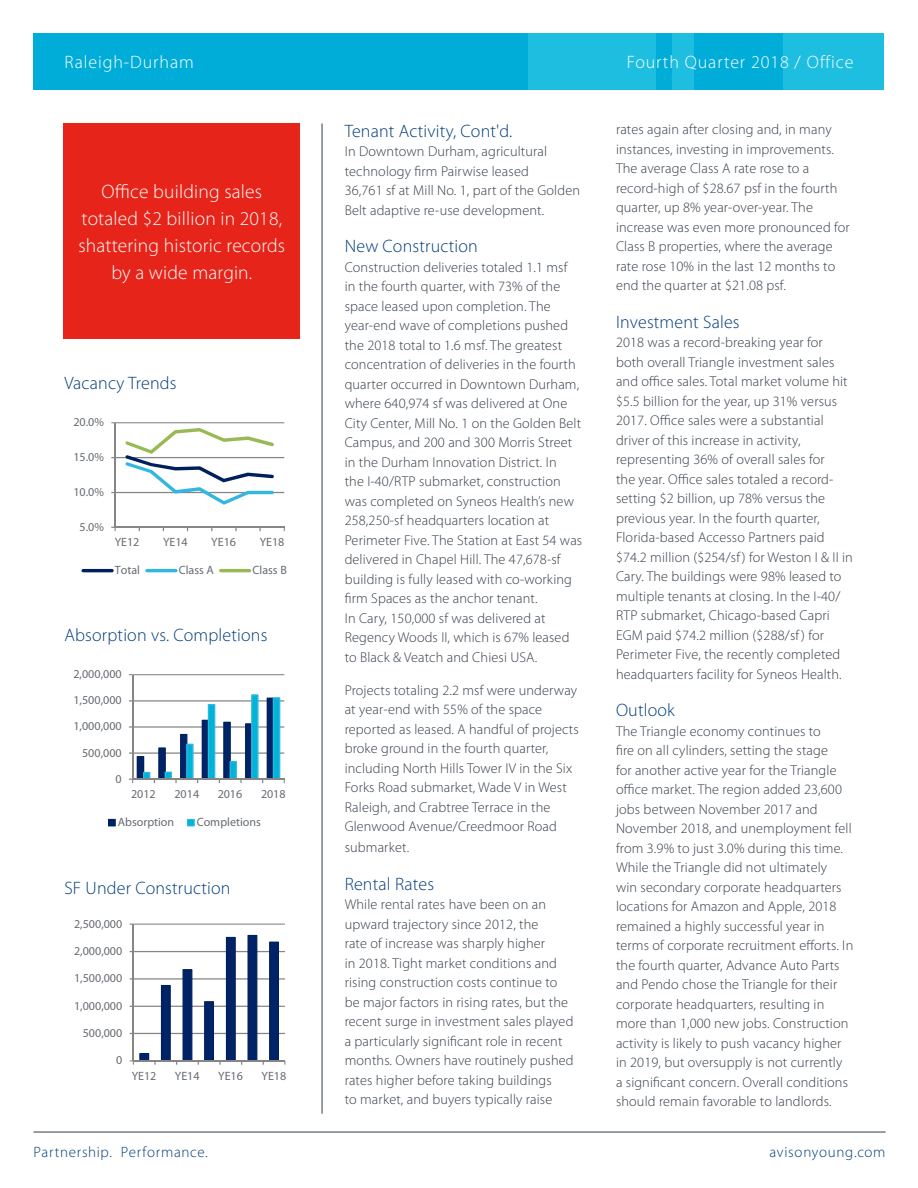
<style>
.page{position:relative;width:918px;height:1188px;background:#fff}
.page>*{position:absolute;margin:0;border:0;box-sizing:border-box;transform-origin:0 0}
.Text_Box_12pt{font:300 19.5px/27px "Myriad Pro";letter-spacing:.01em;color:#fff;text-align:center}
.Paragraph_Header_12p{font:300 18px "Myriad Pro";letter-spacing:.01em;color:#003d79}
._12pt_Left{font:300 18px "Myriad Pro";letter-spacing:.01em;color:#003d79}
.Subtitle_12pt_Right{font:300 18px "Myriad Pro";letter-spacing:.05em;color:#fff}
.Subtitle_12pt_Left{font:300 18px "Myriad Pro";letter-spacing:.05em;color:#fff}
.t1{font:300 15px "Myriad Pro";letter-spacing:.045em;color:#003d79}
.Body_10pt__Body{font:300 14.25px/19.5px "Myriad Pro";letter-spacing:.01em;color:#333d47}
.t2{font:12px "Myriad Pro";letter-spacing:-.005em;color:#676c72}
</style>
<div class="page">
<hr style="left:33px;top:1132px;width:853px;height:1px;background:#313e48">
<div style="left:34px;top:34px;width:850px;height:56px;background:#00add8"></div>
<div style="left:672px;top:34px;width:21px;height:56px;background:#1ebee0"></div>
<div style="left:783px;top:34px;width:101px;height:56px;background:#1ebee0"></div>
<div style="left:528px;top:34px;width:128px;height:56px;background:#1ebee0"></div>
<hr style="left:322px;top:123px;width:1px;height:991px;background:#313e48">
<hr style="left:133px;top:674px;width:151px;height:1px;background:#868686">
<hr style="left:132px;top:675px;width:1px;height:104px;background:#868686">
<svg style="left:129px;top:694px;width:156px;height:89px"></svg>
<svg style="left:108px;top:819px;width:8px;height:7px"></svg>
<svg style="left:187px;top:819px;width:8px;height:7px"></svg>
<hr style="left:115px;top:492px;width:169px;height:1px;background:#868686">
<hr style="left:115px;top:457px;width:169px;height:1px;background:#868686">
<hr style="left:115px;top:422px;width:169px;height:1px;background:#868686">
<hr style="left:115px;top:423px;width:1px;height:104px;background:#868686">
<hr style="left:115px;top:527px;width:169px;height:1px;background:#868686">
<svg style="left:125px;top:428px;width:149px;height:77px"></svg>
<hr style="left:81px;top:569px;width:33px;height:3px;background:#00205b;border-radius:2px">
<hr style="left:145px;top:569px;width:33px;height:3px;background:#32b8df;border-radius:2px">
<hr style="left:219px;top:569px;width:32px;height:3px;background:#98b954;border-radius:2px">
<div style="left:64px;top:123px;width:236px;height:216px;background:#e72419"></div>
<hr style="left:133px;top:924px;width:152px;height:1px;background:#868686">
<hr style="left:133px;top:924px;width:1px;height:137px;background:#868686">
<svg style="left:130px;top:935px;width:155px;height:130px"></svg>
<p class="Subtitle_12pt_Left" style="left:64px;top:51px;width:131px">Raleigh-Durham</p>
<p class="Subtitle_12pt_Right" style="left:627px;top:51px;width:228px">Fourth Quarter 2018 / Office</p>
<p class="Text_Box_12pt" style="left:78px;top:178px;width:208px">Office building sales totaled $2 billion in 2018, shattering historic records by a wide margin.</p>
<p class="_12pt_Left" style="left:64px;top:372px;width:114px">Vacancy Trends</p>
<p class="t2" style="left:74px;top:415px;width:32px">20.0%</p>
<p class="t2" style="left:74px;top:450px;width:32px">15.0%</p>
<p class="t2" style="left:74px;top:484px;width:32px">10.0%</p>
<p class="t2" style="left:80px;top:519px;width:26px">5.0%</p>
<p class="t2" style="left:115px;top:535px;width:26px">YE12</p>
<p class="t2" style="left:163px;top:535px;width:26px">YE14</p>
<p class="t2" style="left:211px;top:535px;width:26px">YE16</p>
<p class="t2" style="left:260px;top:535px;width:26px">YE18</p>
<p class="t2" style="left:115px;top:563px;width:27px">Total</p>
<p class="t2" style="left:179px;top:563px;width:37px">Class A</p>
<p class="t2" style="left:253px;top:563px;width:36px">Class B</p>
<p class="_12pt_Left" style="left:64px;top:624px;width:205px">Absorption vs. Completions</p>
<p class="t2" style="left:74px;top:667px;width:50px">2,000,000</p>
<p class="t2" style="left:74px;top:693px;width:50px">1,500,000</p>
<p class="t2" style="left:74px;top:719px;width:50px">1,000,000</p>
<p class="t2" style="left:82px;top:745px;width:41px">500,000</p>
<p class="t2" style="left:115px;top:771px;width:8px">0</p>
<p class="t2" style="left:131px;top:787px;width:26px">2012</p>
<p class="t2" style="left:175px;top:787px;width:26px">2014</p>
<p class="t2" style="left:218px;top:787px;width:26px">2016</p>
<p class="t2" style="left:261px;top:787px;width:26px">2018</p>
<p class="t2" style="left:118px;top:815px;width:58px">Absorption</p>
<p class="t2" style="left:197px;top:815px;width:66px">Completions</p>
<p class="_12pt_Left" style="left:64px;top:877px;width:168px">SF Under Construction</p>
<p class="t2" style="left:74px;top:916px;width:50px">2,500,000</p>
<p class="t2" style="left:74px;top:943px;width:50px">2,000,000</p>
<p class="t2" style="left:74px;top:971px;width:50px">1,500,000</p>
<p class="t2" style="left:74px;top:998px;width:50px">1,000,000</p>
<p class="t2" style="left:83px;top:1026px;width:41px">500,000</p>
<p class="t2" style="left:116px;top:1053px;width:8px">0</p>
<p class="t2" style="left:132px;top:1068px;width:26px">YE12</p>
<p class="t2" style="left:175px;top:1068px;width:26px">YE14</p>
<p class="t2" style="left:218px;top:1068px;width:26px">YE16</p>
<p class="t2" style="left:262px;top:1068px;width:26px">YE18</p>
<p class="Paragraph_Header_12p" style="left:345px;top:120px;width:169px">Tenant Activity, Cont'd.</p>
<p class="Body_10pt__Body" style="left:345px;top:142px;width:237px">In Downtown Durham, agricultural technology firm Pairwise leased<br>36,761 sf at Mill No. 1, part of the Golden Belt adaptive re-use development.</p>
<p class="Paragraph_Header_12p" style="left:345px;top:236px;width:135px">New Construction</p>
<p class="Body_10pt__Body" style="left:345px;top:257px;width:239px">Construction deliveries totaled 1.1 msf<br>in the fourth quarter, with 73% of the space leased upon completion. The year-end wave of completions pushed the 2018 total to 1.6 msf. The greatest concentration of deliveries in the fourth quarter occurred in Downtown Durham, where 640,974 sf was delivered at One City Center, Mill No. 1 on the Golden Belt Campus, and 200 and 300 Morris Street in the Durham Innovation District. In<br>the I-40/RTP submarket, construction was completed on Syneos Health’s new 258,250-sf headquarters location at Perimeter Five. The Station at East 54 was delivered in Chapel Hill. The 47,678-sf building is fully leased with co-working firm Spaces as the anchor tenant.<br>In Cary, 150,000 sf was delivered at Regency Woods II, which is 67% leased to Black &amp; Veatch and Chiesi USA.</p>
<p class="Body_10pt__Body" style="left:345px;top:680px;width:236px">Projects totaling 2.2 msf were underway at year-end with 55% of the space reported as leased. A handful of projects broke ground in the fourth quarter, including North Hills Tower IV in the Six Forks Road submarket, Wade V in West Raleigh, and Crabtree Terrace in the Glenwood Avenue/Creedmoor Road</p>
<p class="Body_10pt__Body" style="left:345px;top:838px;width:66px">submarket.</p>
<p class="Paragraph_Header_12p" style="left:345px;top:873px;width:91px">Rental Rates</p>
<p class="Body_10pt__Body" style="left:345px;top:895px;width:230px">While rental rates have been on an upward trajectory since 2012, the<br>rate of increase was sharply higher<br>in 2018. Tight market conditions and rising construction costs continue to be major factors in rising rates, but the recent surge in investment sales played a particularly significant role in recent months. Owners have routinely pushed rates higher before taking buildings<br>to market, and buyers typically raise</p>
<p class="Body_10pt__Body" style="left:616px;top:120px;width:235px">rates again after closing and, in many instances, investing in improvements.<br>The average Class A rate rose to a record-high of $28.67 psf in the fourth quarter, up 8% year-over-year. The increase was even more pronounced for Class B properties, where the average rate rose 10% in the last 12 months to end the quarter at $21.08 psf.</p>
<p class="Paragraph_Header_12p" style="left:616px;top:311px;width:125px">Investment Sales</p>
<p class="Body_10pt__Body" style="left:616px;top:333px;width:238px">2018 was a record-breaking year for both overall Triangle investment sales and office sales. Total market volume hit $5.5 billion for the year, up 31% versus 2017. Office sales were a substantial driver of this increase in activity, representing 36% of overall sales for<br>the year. Office sales totaled a record&shy;setting $2 billion, up 78% versus the previous year. In the fourth quarter, Florida-based Accesso Partners paid $74.2 million ($254/sf ) for Weston I &amp; II in Cary. The buildings were 98% leased to multiple tenants at closing. In the I-40/ RTP submarket, Chicago-based Capri EGM paid $74.2 million ($288/sf ) for Perimeter Five, the recently completed headquarters facility for Syneos Health.</p>
<p class="Paragraph_Header_12p" style="left:616px;top:699px;width:60px">Outlook</p>
<p class="Body_10pt__Body" style="left:616px;top:721px;width:239px">The Triangle economy continues to<br>fire on all cylinders, setting the stage<br>for another active year for the Triangle office market. The region added 23,600 jobs between November 2017 and November 2018, and unemployment fell from 3.9% to just 3.0% during this time.<br>While the Triangle did not ultimately<br>win secondary corporate headquarters locations for Amazon and Apple, 2018 remained a highly successful year in terms of corporate recruitment efforts. In the fourth quarter, Advance Auto Parts and Pendo chose the Triangle for their corporate headquarters, resulting in more than 1,000 new jobs. Construction activity is likely to push vacancy higher in 2019, but oversupply is not currently<br>a significant concern. Overall conditions should remain favorable to landlords.</p>
<p class="t1" style="left:33px;top:1142px;width:176px">Partnership. Performance.</p>
<p class="t1" style="left:770px;top:1142px;width:117px">avisonyoung.com</p>
</div>
